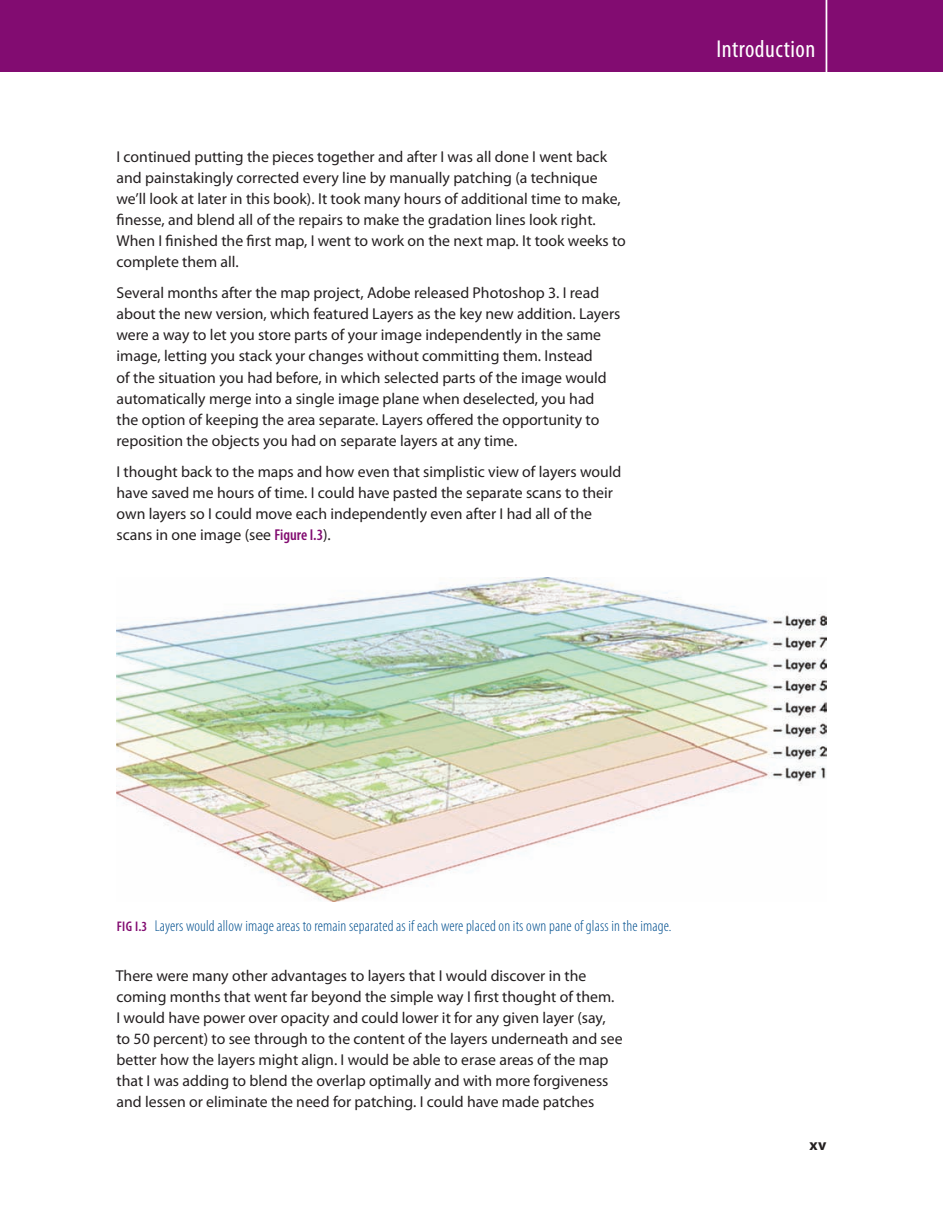
<style>
.page{position:relative;width:943px;height:1226px;background:#fff}
.page>*{position:absolute;margin:0;border:0;box-sizing:border-box;transform-origin:0 0}
.t1{font:condensed 24.5px "Myriad Pro";letter-spacing:.02em;color:#fff}
.t2{font:15.75px/21px "Myriad Pro";color:#231f20}
.t3{font:300 condensed 15.75px "Myriad Pro";letter-spacing:.01em;color:#004f8f}
.t4{font:700 15.75px "Myriad Pro";color:#231f20}
.s1{font-weight:600;font-stretch:condensed;color:#820c71}
.s2{font-weight:600;font-size:14px;color:#820c71}
</style>
<div class="page">
<hr style="left:0;top:0;width:2px;height:72px;background:#820c71">
<div style="left:2px;top:0;width:940px;height:72px;background:#820c71"></div>
<hr style="left:825px;top:0;width:2px;height:81px;background:#fff">
<img style="left:116px;top:577px;width:710px;height:324px">
<p class="t2" style="left:116px;top:147px;width:510px">I continued putting the pieces together and after I was all done I went back and painstakingly corrected every line by manually patching (a technique we’ll look at later in this book). It took many hours of additional time to make, finesse, and blend all of the repairs to make the gradation lines look right.<br>When I finished the first map, I went to work on the next map. It took weeks to complete them all.</p>
<p class="t2" style="left:116px;top:284px;width:505px">Several months after the map project, Adobe released Photoshop 3. I read about the new version, which featured Layers as the key new addition. Layers were a way to let you store parts of your image independently in the same image, letting you stack your changes without committing them. Instead<br>of the situation you had before, in which selected parts of the image would automatically merge into a single image plane when deselected, you had<br>the option of keeping the area separate. Layers offered the opportunity to reposition the objects you had on separate layers at any time.</p>
<p class="t2" style="left:116px;top:462px;width:506px">I thought back to the maps and how even that simplistic view of layers would have saved me hours of time. I could have pasted the separate scans to their own layers so I could move each independently even after I had all of the scans in one image (see <span class="s1">Figure I.3</span> ).</p>
<p class="t1" style="left:716px;top:40px;width:100px">Introduction</p>
<p class="t3" style="left:117px;top:919px;width:556px"><span class="s2">FIG I.3</span> Layers would allow image areas to remain separated as if each were placed on its own pane of glass in the image.</p>
<p class="t2" style="left:116px;top:966px;width:508px">There were many other advantages to layers that I would discover in the coming months that went far beyond the simple way I first thought of them.<br>I would have power over opacity and could lower it for any given layer (say, to 50 percent) to see through to the content of the layers underneath and see better how the layers might align. I would be able to erase areas of the map that I was adding to blend the overlap optimally and with more forgiveness and lessen or eliminate the need for patching. I could have made patches</p>
<p class="t4" style="left:809px;top:1137px;width:18px">xv</p>
</div>
